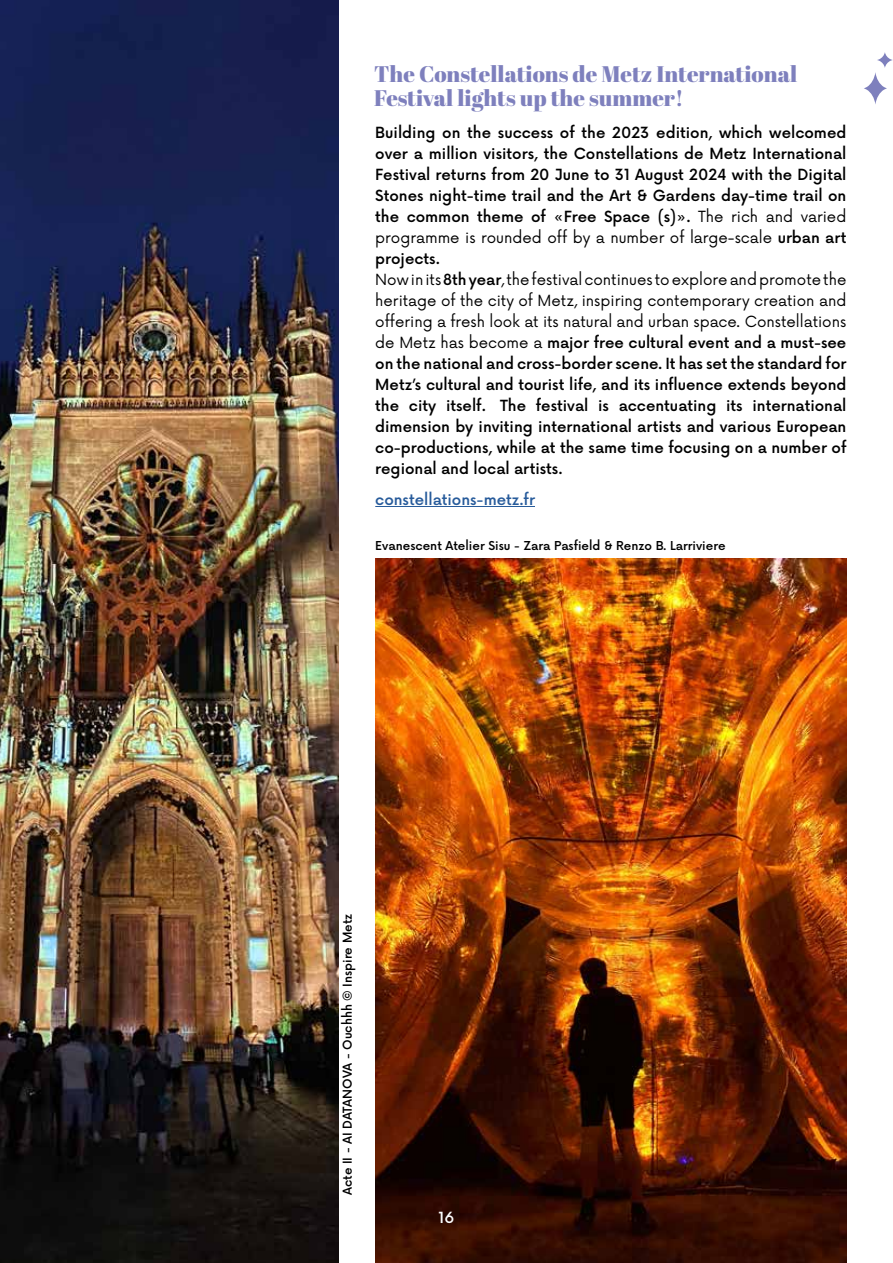
<style>
.page{position:relative;width:893px;height:1263px;background:#fff}
.page>*{position:absolute;margin:0;border:0;box-sizing:border-box;transform-origin:0 0}
.t1{font:22.5px/24px "Abril Fatface";color:#7e80bd}
.t2{font:500 15px/21px "Now Alt";color:#000}
.t3{font:500 15px "Now Alt";color:#275b9b}
.t4{font:500 15px "Now Alt";color:#fff}
.t5{font:500 12px "Now Alt";color:#000}
.s1{font-weight:400}
</style>
<div class="page">
<img style="left:0;top:0;width:338px;height:1263px">
<img style="left:375px;top:558px;width:471px;height:705px">
<hr style="left:375px;top:506px;width:160px;height:1px;background:#275b9b">
<svg style="left:864px;top:52px;width:29px;height:52px"></svg>
<h1 class="t1" style="left:374px;top:62px;width:424px">The Constellations de Metz International<br>Festival lights up the summer!</h1>
<p class="t2" style="left:375px;top:121px;width:473px">Building on the success of the 2023 edition, which welcomed over a million visitors, the Constellations de Metz International Festival returns from 20 June to 31 August 2024 with the Digital Stones night-time trail and the Art &amp; Gardens day-time trail on the common theme of «Free Space (s)». <span class="s1">The rich and varied programme is rounded off by a number of large-scale</span> urban art projects.<br><span class="s1">Now in its</span> 8th year<span class="s1">, the festival continues to explore and promote the heritage of the city of Metz, inspiring contemporary creation and offering a fresh look at its natural and urban space. Constellations de Metz has become a</span> major free cultural event and a must-see on the national and cross-border scene. It has set the standard for Metz’s cultural and tourist life, and its influence extends beyond the city itself. The festival is accentuating its international dimension by inviting international artists and various European co-productions, while at the same time focusing on a number of regional and local artists.</p>
<p class="t3" style="left:375px;top:487px;width:161px">constellations-metz.fr</p>
<p class="t5" style="left:375px;top:536px;width:352px">Evanescent Atelier Sisu - Zara Pasfield &amp; Renzo B. Larriviere</p>
<p class="t5" style="left:338px;top:1195px;width:283px;rotate:-90deg">Acte II - AI DATANOVA - Ouchhh © Inspire Metz</p>
<p class="t4" style="left:438px;top:1206px;width:17px">16</p>
</div>
